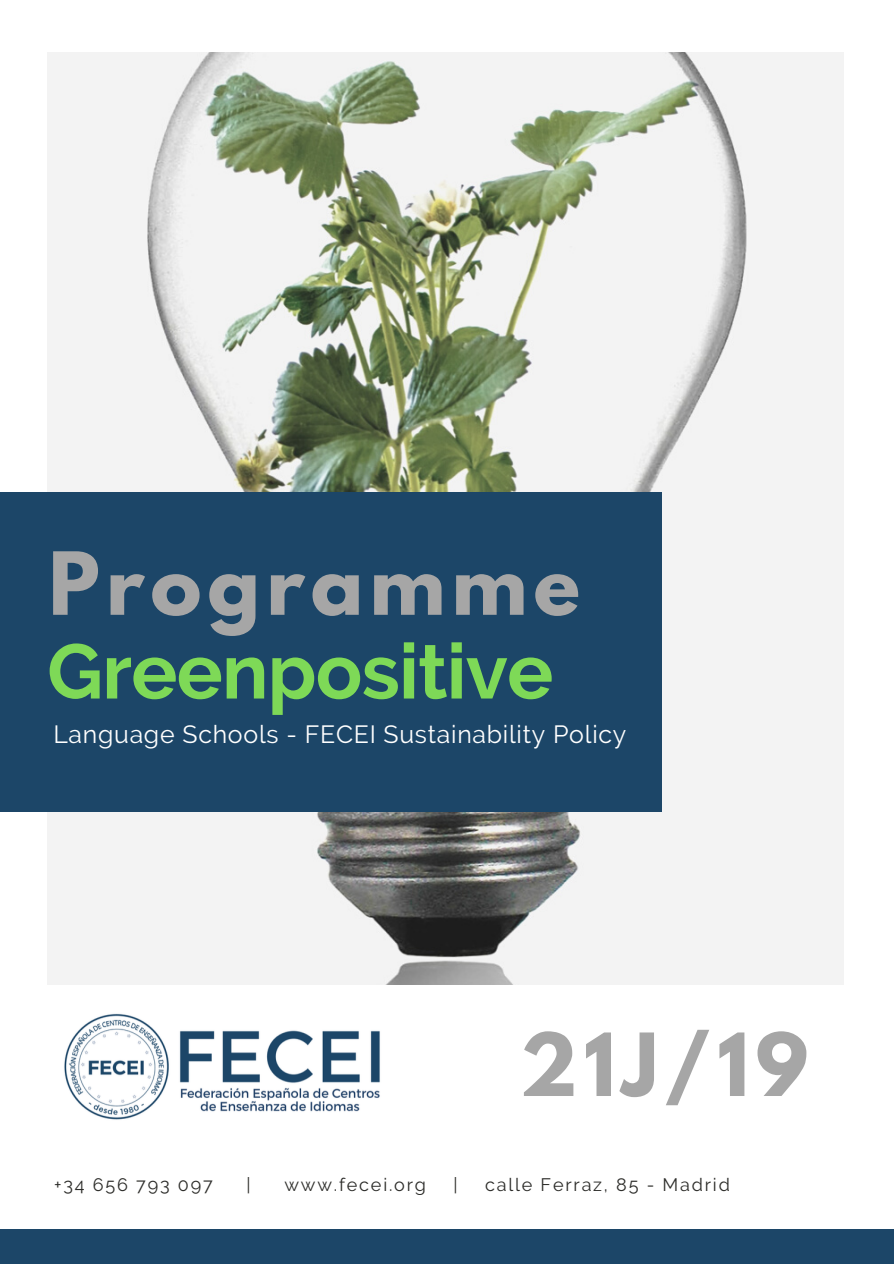
<style>
.page{position:relative;width:894px;height:1264px;background:#fff}
.page>*{position:absolute;margin:0;border:0;box-sizing:border-box;transform-origin:0 0}
.t1{font:700 76.95px "League Spartan";letter-spacing:.08em;color:#a6a6a6}
.t2{font:700 76.95px "Raleway";letter-spacing:-.01em;color:#7ed957}
.t3{font:24.9px "Raleway";letter-spacing:.03em;color:#fff}
.t4{font:18px "Raleway";letter-spacing:.1em;color:#2c2c29}
</style>
<div class="page">
<img style="left:48px;top:53px;width:795px;height:931px">
<div style="left:0;top:1228px;width:893px;height:35px;background:#1c4668"></div>
<div style="left:0;top:492px;width:661px;height:319px;background:#1c4668"></div>
<img style="left:64px;top:1013px;width:316px;height:107px">
<h1 class="t1" style="left:48px;top:545px;width:533px">Programme</h1>
<h1 class="t2" style="left:47px;top:626px;width:507px">Greenpositive</h1>
<h2 class="t3" style="left:53px;top:719px;width:574px">Language Schools - FECEI Sustainability Policy</h2>
<h1 class="t1" style="left:519px;top:1026px;width:290px">21J/19</h1>
<p class="t4" style="left:54px;top:1174px;width:160px">+34 656 793 097</p>
<p class="t4" style="left:246px;top:1174px;width:6px">|</p>
<p class="t4" style="left:284px;top:1174px;width:143px">www.fecei.org</p>
<p class="t4" style="left:453px;top:1174px;width:6px">|</p>
<p class="t4" style="left:485px;top:1174px;width:246px">calle Ferraz, 85 - Madrid</p>
</div>
